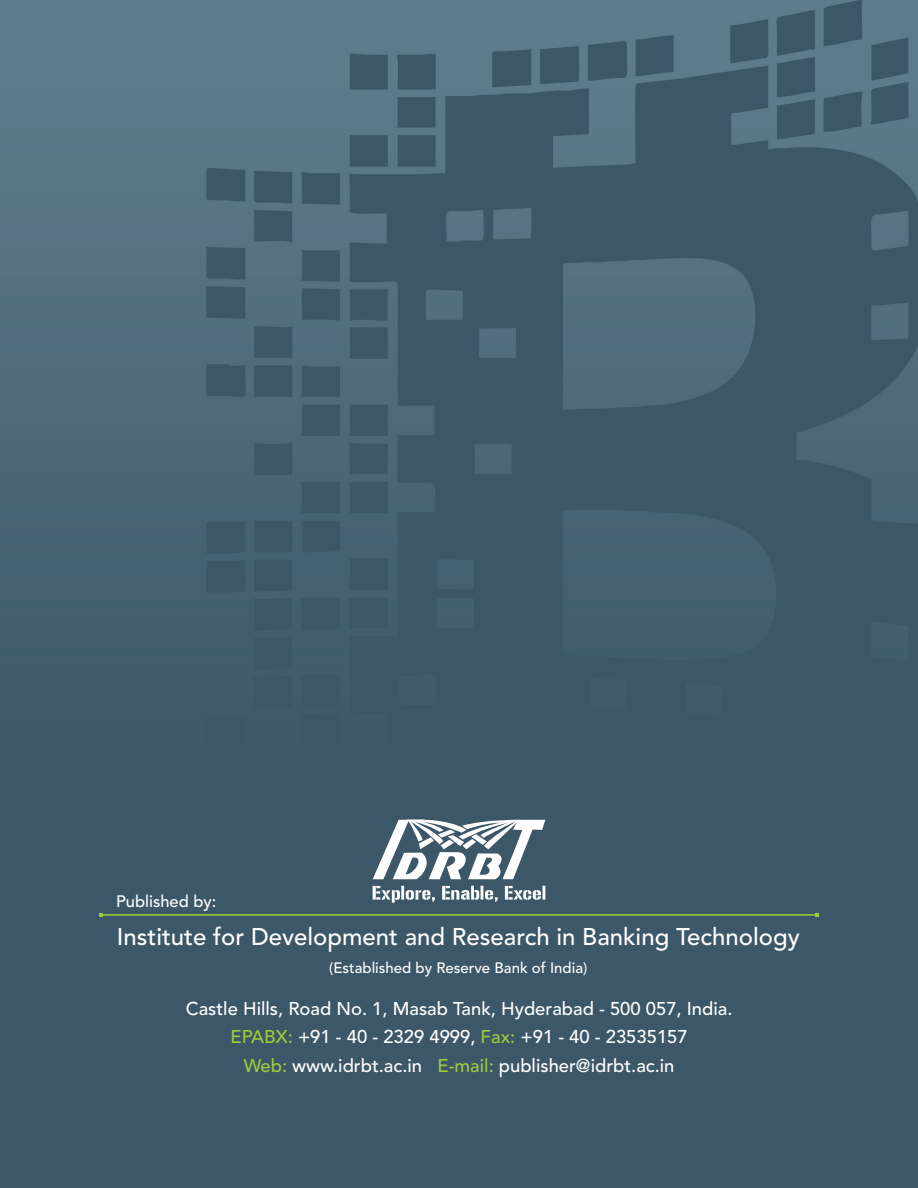
<style>
.page{position:relative;width:918px;height:1188px;background:#fff}
.page>*{position:absolute;margin:0;border:0;box-sizing:border-box;transform-origin:0 0}
.t1{font:500 24px "Avenir";color:#fff}
.t2{font:500 18.45px "Avenir";color:#fff}
.t3{font:500 16.5px "Avenir";color:#fff}
.t4{font:500 15px "Avenir";color:#fff}
.s1{color:#9ecb3a}
</style>
<div class="page">
<img style="left:0;top:0;width:918px;height:1188px">
<hr style="left:101px;top:914px;width:716px;height:2px;background:#9ecb3a">
<svg style="left:373px;top:817px;width:172px;height:62px"></svg>
<svg style="left:373px;top:886px;width:172px;height:17px"></svg>
<p class="t3" style="left:116px;top:894px;width:102px">Published by:</p>
<h1 class="t1" style="left:117px;top:927px;width:684px">Institute for Development and Research in Banking Technology</h1>
<p class="t4" style="left:329px;top:961px;width:260px">(Established by Reserve Bank of India)</p>
<p class="t2" style="left:186px;top:1001px;width:548px">Castle Hills, Road No. 1, Masab Tank, Hyderabad - 500 057, India.</p>
<p class="t2" style="left:231px;top:1029px;width:459px"><span class="s1">EPABX:</span> +91 - 40 - 2329 4999, <span class="s1">Fax:</span> +91 - 40 - 23535157</p>
<p class="t2" style="left:244px;top:1058px;width:180px"><span class="s1">Web:</span> www.idrbt.ac.in</p>
<p class="t2" style="left:438px;top:1058px;width:239px"><span class="s1">E-mail:</span> publisher@idrbt.ac.in</p>
</div>
